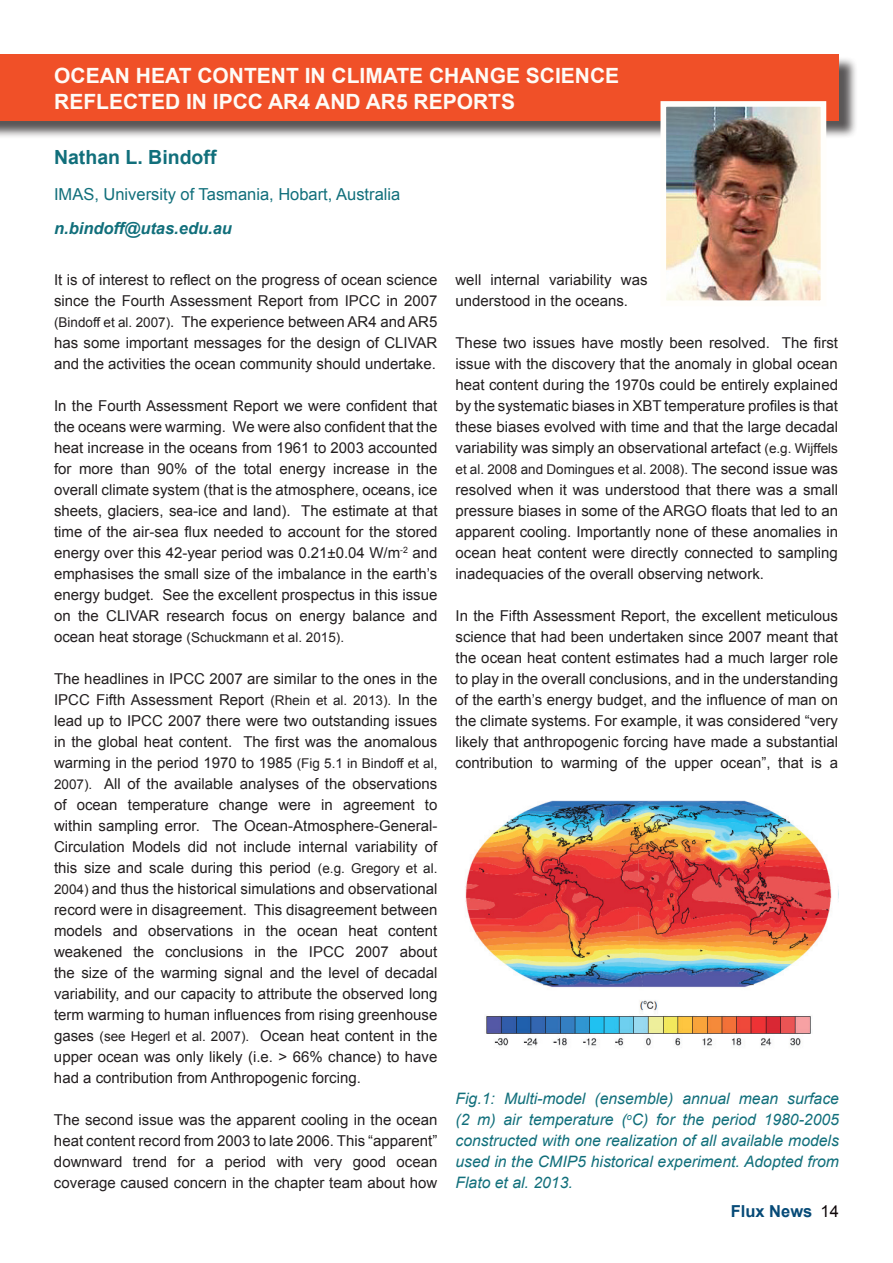
<style>
.page{position:relative;width:893px;height:1263px;background:#fff}
.page>*{position:absolute;margin:0;border:0;box-sizing:border-box;transform-origin:0 0}
.t1{font:700 21px/25.2px "Arial";color:#fefbf6}
.t2{font:700 19.5px "Arial";color:#116f7b}
.t3{font:16.5px "Arial";color:#116f7b}
.t4{font:italic 700 16.5px "Arial";color:#116f7b}
.t5{font:700 16.5px "Arial";color:#064a77}
.t6{font:italic 15.75px/21px "Arial";color:#116f7b;text-align:justify}
.t7{font:15px/21px "Arial";color:#231f20;text-align:justify}
.t8{font:13.5px "Arial";color:#231f20}
.s1{font-size:13.5px}
.s2{font-size:15px}
.s3{font-weight:400;color:#0e0608}
</style>
<div class="page">
<div style="left:0;top:56px;width:858px;height:83px;background:#231f20;opacity:.75"></div>
<div style="left:0;top:54px;width:839px;height:66px;background:#f05028"></div>
<img style="left:667px;top:108px;width:152px;height:191px">
<div style="left:660px;top:101px;width:166px;height:205px;border:6px solid #fffefb"></div>
<img style="left:465px;top:800px;width:374px;height:246px">
<h1 class="t1" style="left:54px;top:64px;width:567px">OCEAN HEAT CONTENT IN CLIMATE CHANGE SCIENCE<br>REFLECTED IN IPCC AR4 AND AR5 REPORTS</h1>
<h2 class="t2" style="left:54px;top:144px;width:164px">Nathan L. Bindoff</h2>
<p class="t3" style="left:54px;top:183px;width:348px">IMAS, University of Tasmania, Hobart, Australia</p>
<p class="t4" style="left:54px;top:217px;width:180px">n.bindoff@utas.edu.au</p>
<p class="t7" style="left:54px;top:269px;width:385px">It is of interest to reflect on the progress of ocean science since the Fourth Assessment Report from IPCC in 2007 <span class="s1">(Bindoff et al. 2007)</span>. The experience between AR4 and AR5 has some important messages for the design of CLIVAR and the activities the ocean community should undertake.</p>
<p class="t7" style="left:54px;top:395px;width:385px">In the Fourth Assessment Report we were confident that the oceans were warming. We were also confident that the heat increase in the oceans from 1961 to 2003 accounted for more than 90% of the total energy increase in the overall climate system (that is the atmosphere, oceans, ice sheets, glaciers, sea-ice and land). The estimate at that time of the air-sea flux needed to account for the stored energy over this 42-year period was 0.21±0.04 W/m<sup>-2</sup> and emphasises the small size of the imbalance in the earth’s energy budget. See the excellent prospectus in this issue on the CLIVAR research focus on energy balance and</p>
<p class="t8" style="left:54px;top:628px;width:292px"><span class="s2">ocean heat storage</span> (Schuckmann et al. 2015).</p>
<p class="t7" style="left:54px;top:668px;width:385px">The headlines in IPCC 2007 are similar to the ones in the IPCC Fifth Assessment Report <span class="s1">(Rhein et al. 2013).</span> In the lead up to IPCC 2007 there were two outstanding issues in the global heat content. The first was the anomalous warming in the period 1970 to 1985 <span class="s1">(Fig 5.1 in Bindoff et al, 2007).</span> All of the available analyses of the observations of ocean temperature change were in agreement to within sampling error. The Ocean-Atmosphere-General-Circulation Models did not include internal variability of this size and scale during this period <span class="s1">(e.g. Gregory et al.<br>2004)</span> and thus the historical simulations and observational record were in disagreement. This disagreement between models and observations in the ocean heat content weakened the conclusions in the IPCC 2007 about the size of the warming signal and the level of decadal variability, and our capacity to attribute the observed long term warming to human influences from rising greenhouse gases <span class="s1">(see Hegerl et al. 2007).</span> Ocean heat content in the upper ocean was only likely (i.e. &gt; 66% chance) to have had a contribution from Anthropogenic forcing.</p>
<p class="t7" style="left:54px;top:1109px;width:385px">The second issue was the apparent cooling in the ocean heat content record from 2003 to late 2006. This “apparent” downward trend for a period with very good ocean coverage caused concern in the chapter team about how</p>
<p class="t7" style="left:455px;top:269px;width:193px">well internal variability was understood in the oceans.</p>
<p class="t7" style="left:455px;top:332px;width:384px">These two issues have mostly been resolved. The first issue with the discovery that the anomaly in global ocean heat content during the 1970s could be entirely explained by the systematic biases in XBT temperature profiles is that these biases evolved with time and that the large decadal variability was simply an observational artefact <span class="s1">(e.g. Wijffels</span></p>
<p class="t8" style="left:455px;top:460px;width:384px">et al. 2008 and Domingues et al. 2008). <span class="s2">The second issue was</span></p>
<p class="t7" style="left:455px;top:479px;width:384px">resolved when it was understood that there was a small pressure biases in some of the ARGO floats that led to an apparent cooling. Importantly none of these anomalies in ocean heat content were directly connected to sampling inadequacies of the overall observing network.</p>
<p class="t7" style="left:455px;top:605px;width:384px">In the Fifth Assessment Report, the excellent meticulous science that had been undertaken since 2007 meant that the ocean heat content estimates had a much larger role to play in the overall conclusions, and in the understanding of the earth’s energy budget, and the influence of man on the climate systems. For example, it was considered “very likely that anthropogenic forcing have made a substantial contribution to warming of the upper ocean”, that is a</p>
<p class="t6" style="left:455px;top:1088px;width:385px">Fig.1: Multi-model (ensemble) annual mean surface (2 m) air temperature (<sup>o</sup>C) for the period 1980-2005 constructed with one realization of all available models used in the CMIP5 historical experiment. Adopted from Flato et al. 2013.</p>
<p class="t5" style="left:731px;top:1200px;width:110px">Flux News <span class="s3">14</span></p>
</div>
